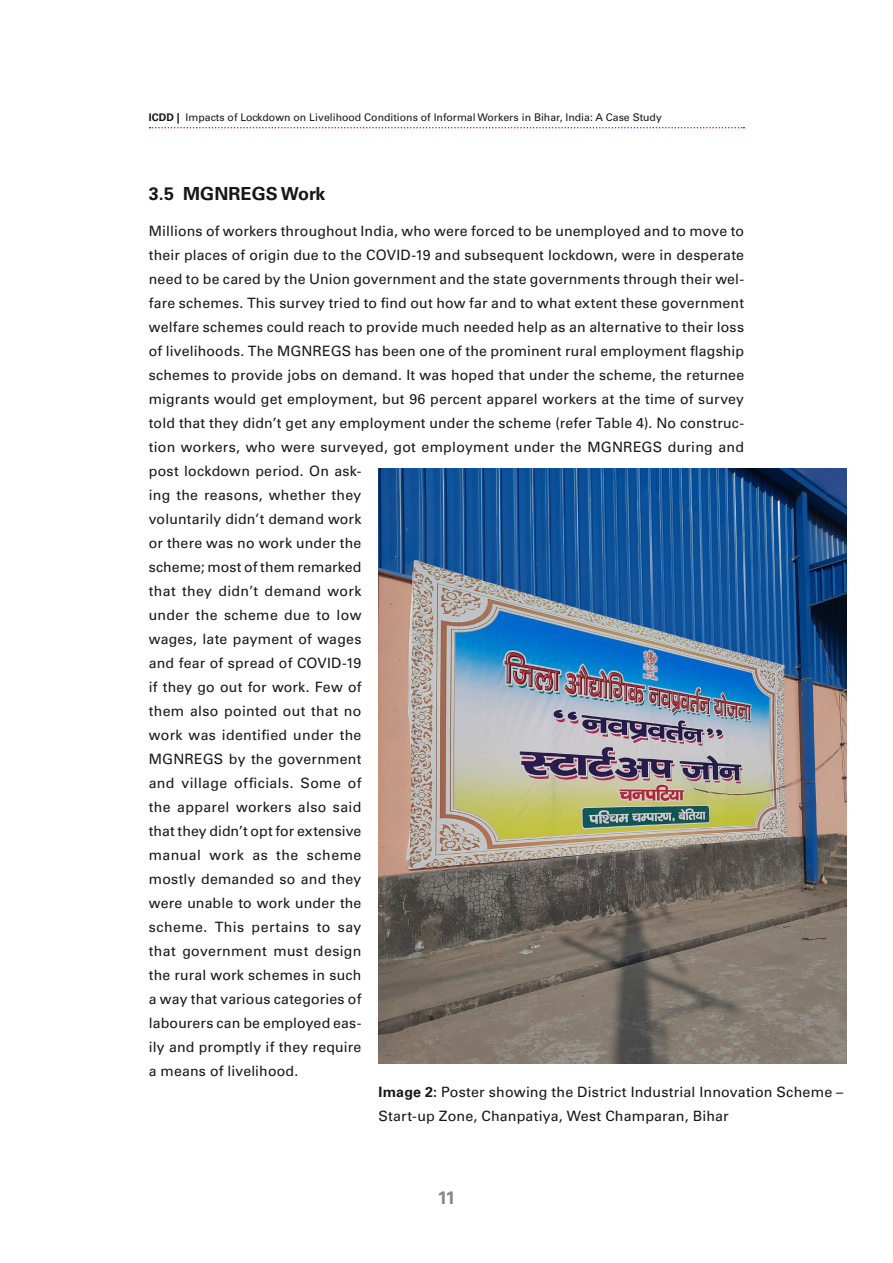
<style>
.page{position:relative;width:893px;height:1263px;background:#fff}
.page>*{position:absolute;margin:0;border:0;box-sizing:border-box;transform-origin:0 0}
.t1{font:700 18px "Univers LT";letter-spacing:.005em;color:#181716}
.t2{font:700 18px "Univers LT";color:#868786}
.t3{font:14.25px/24px "Univers LT";letter-spacing:.015em;color:#181716}
.t4{font:10.5px "Univers LT";color:#181716}
.s1{font-weight:700}
</style>
<div class="page">
<svg style="left:150px;top:127px;width:594px;height:1px"></svg>
<img style="left:378px;top:468px;width:469px;height:596px">
<p class="t4" style="left:149px;top:111px;width:515px"><span class="s1">ICDD |</span> Impacts of Lockdown on Livelihood Conditions of Informal Workers in Bihar, India: A Case Study</p>
<p class="t1" style="left:149px;top:183px;width:178px">3.5 MGNREGS Work</p>
<p class="t3" style="left:149px;top:219px;width:597px">Millions of workers throughout India, who were forced to be unemployed and to move to their places of origin due to the COVID-19 and subsequent lockdown, were in desperate need to be cared by the Union government and the state governments through their wel&shy;fare schemes. This survey tried to find out how far and to what extent these government welfare schemes could reach to provide much needed help as an alternative to their loss of livelihoods. The MGNREGS has been one of the prominent rural employment flagship schemes to provide jobs on demand. It was hoped that under the scheme, the returnee migrants would get employment, but 96 percent apparel workers at the time of survey told that they didn’t get any employment under the scheme (refer Table 4). No construc&shy;tion workers, who were surveyed, got employment under the MGNREGS during and post lockdown period. On ask-<br>ing the reasons, whether they<br>voluntarily didn’t demand work<br>or there was no work under the<br>scheme; most of them remarked<br>that they didn’t demand work<br>under the scheme due to low<br>wages, late payment of wages<br>and fear of spread of COVID-19<br>if they go out for work. Few of<br>them also pointed out that no<br>work was identified under the<br>MGNREGS by the government<br>and village officials. Some of<br>the apparel workers also said<br>that they didn’t opt for extensive<br>manual work as the scheme<br>mostly demanded so and they<br>were unable to work under the<br>scheme. This pertains to say<br>that government must design<br>the rural work schemes in such<br>a way that various categories of<br>labourers can be employed eas-<br>ily and promptly if they require<br>a means of livelihood.</p>
<p class="t3" style="left:378px;top:1080px;width:466px"><span class="s1">Image 2:</span> Poster showing the District Industrial Innovation Scheme –<br>Start-up Zone, Chanpatiya, West Champaran, Bihar</p>
<p class="t2" style="left:437px;top:1187px;width:20px">11</p>
</div>
